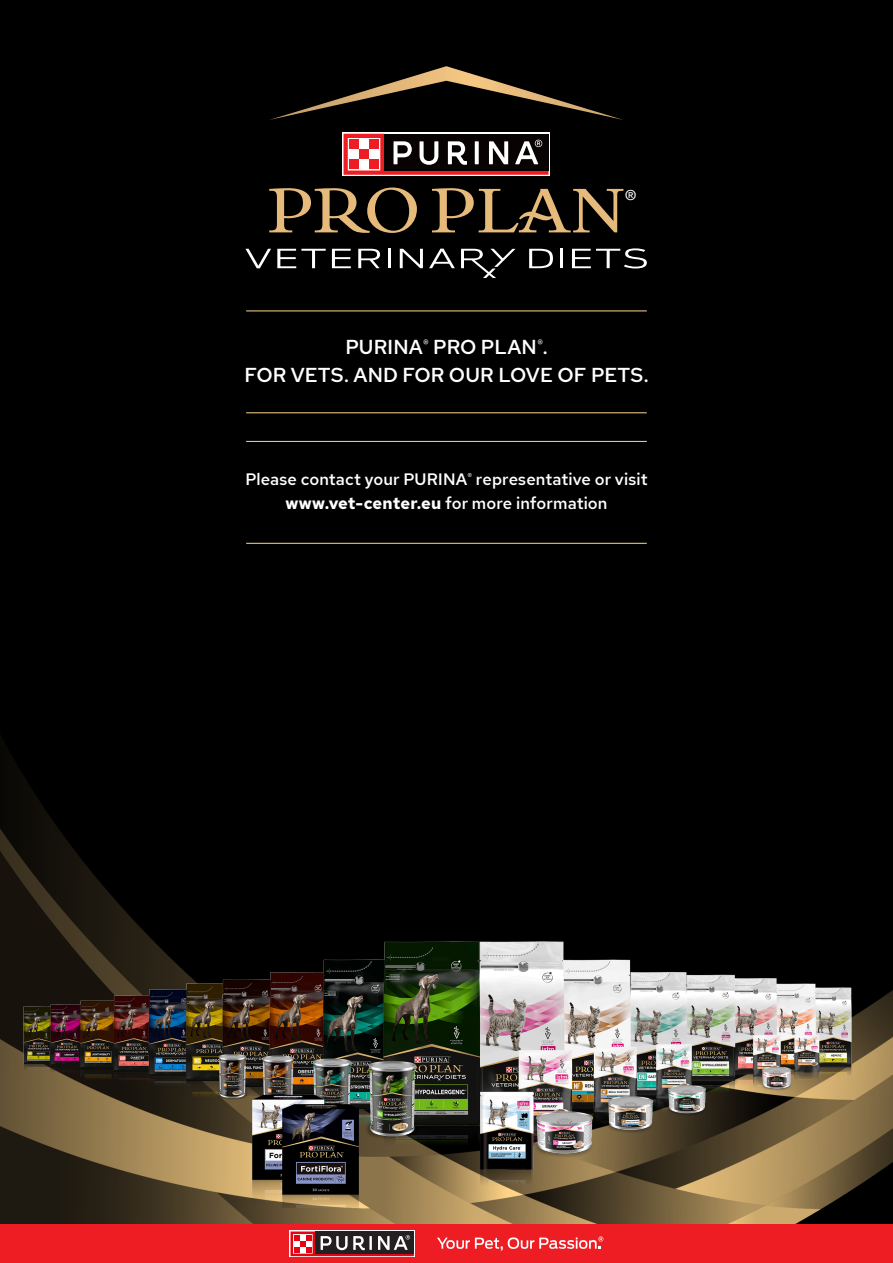
<style>
.page{position:relative;width:893px;height:1263px;background:#fff}
.page>*{position:absolute;margin:0;border:0;box-sizing:border-box;transform-origin:0 0}
.t1{font:500 20.1px "Red Hat Text";letter-spacing:.005em;color:#fff}
.t2{font:500 16.5px/24px "Red Hat Text";letter-spacing:.005em;color:#fff;text-align:center}
.t3{font:500 13.95px "Helvetica Neue LT Std";color:#fff}
.s1{font-weight:700}
</style>
<div class="page">
<div style="left:0;top:0;width:893px;height:1225px;background:#000"></div>
<hr style="left:246px;top:412px;width:401px;height:1px;background:#fed98c">
<hr style="left:246px;top:543px;width:401px;height:1px;background:#fed98c">
<hr style="left:246px;top:310px;width:401px;height:1px;background:#fed98c">
<hr style="left:246px;top:441px;width:401px;height:1px;background:#fed98c">
<div style="left:0;top:1225px;width:893px;height:38px;background:#ee1d23"></div>
<svg style="left:290px;top:1231px;width:125px;height:26px"></svg>
<svg style="left:290px;top:1231px;width:124px;height:25px;background:#794b4f"></svg>
<svg style="left:437px;top:1236px;width:166px;height:15px"></svg>
<svg style="left:269px;top:187px;width:354px;height:46px;background:#413523"></svg>
<svg style="left:269px;top:66px;width:355px;height:54px;background:#1e1810"></svg>
<svg style="left:342px;top:132px;width:208px;height:44px"></svg>
<svg style="left:344px;top:134px;width:205px;height:41px"></svg>
<svg style="left:245px;top:249px;width:26px;height:19px"></svg>
<svg style="left:277px;top:249px;width:49px;height:19px"></svg>
<svg style="left:332px;top:249px;width:19px;height:19px"></svg>
<svg style="left:358px;top:249px;width:22px;height:19px"></svg>
<hr style="left:388px;top:249px;width:3px;height:19px;background:#fff">
<svg style="left:400px;top:249px;width:23px;height:19px"></svg>
<svg style="left:429px;top:249px;width:26px;height:19px"></svg>
<svg style="left:461px;top:249px;width:55px;height:29px;background:#313131"></svg>
<svg style="left:529px;top:249px;width:24px;height:19px"></svg>
<hr style="left:560px;top:249px;width:3px;height:19px;background:#fff">
<svg style="left:572px;top:248px;width:75px;height:20px"></svg>
<img style="left:0;top:919px;width:887px;height:288px">
<p class="t3" style="left:625px;top:187px;width:13px">®</p>
<p class="t1" style="left:345px;top:334px;width:204px">PURINA<sup>®</sup> PRO PLAN<sup>®</sup>.</p>
<p class="t1" style="left:244px;top:362px;width:406px">FOR VETS. AND FOR OUR LOVE OF PETS.</p>
<p class="t2" style="left:245px;top:467px;width:404px">Please contact your PURINA<sup>®</sup> representative or visit <span class="s1">www.vet-center.eu</span> for more information</p>
</div>
